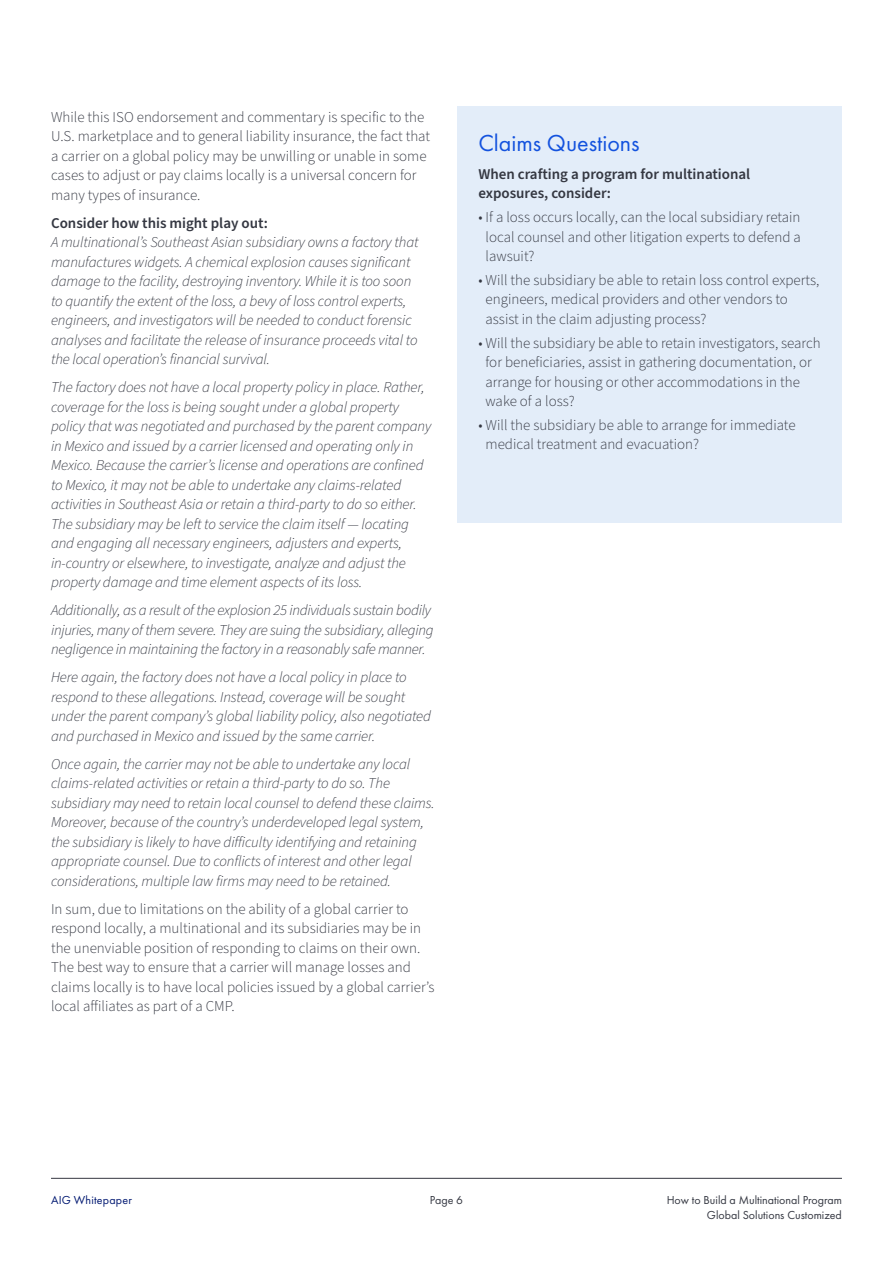
<style>
.page{position:relative;width:893px;height:1263px;background:#fff}
.page>*{position:absolute;margin:0;border:0;box-sizing:border-box;transform-origin:0 0}
.t1{font:24px "Futura PT";color:#1352de}
.t2{font:italic 300 15px/19.5px "Source Sans Pro";letter-spacing:-.01em;color:#343741}
.t3{font:300 15px/19.5px "Source Sans Pro";color:#343741}
.t4{font:600 15px/19.5px "Source Sans Pro";color:#343741}
.t5{font:12px/14.4px "Futura PT";color:#343741;text-align:right}
.t6{font:12px "Futura PT";letter-spacing:.02em;color:#001871}
</style>
<div class="page">
<div style="left:457px;top:106px;width:385px;height:417px;background:#e3edf9"></div>
<hr style="left:51px;top:1178px;width:791px;height:1px;background:#343741">
<p class="t3" style="left:51px;top:107px;width:381px">While this ISO endorsement and commentary is specific to the U.S. marketplace and to general liability insurance, the fact that a carrier on a global policy may be unwilling or unable in some cases to adjust or pay claims locally is a universal concern for many types of insurance.</p>
<p class="t4" style="left:51px;top:213px;width:218px">Consider how this might play out:</p>
<p class="t2" style="left:51px;top:233px;width:369px">A multinational’s Southeast Asian subsidiary owns a factory that manufactures widgets. A chemical explosion causes significant damage to the facility, destroying inventory. While it is too soon to quantify the extent of the loss, a bevy of loss control experts, engineers, and investigators will be needed to conduct forensic analyses and facilitate the release of insurance proceeds vital to the local operation’s financial survival.</p>
<p class="t2" style="left:51px;top:378px;width:382px">The factory does not have a local property policy in place. Rather, coverage for the loss is being sought under a global property policy that was negotiated and purchased by the parent company in Mexico and issued by a carrier licensed and operating only in Mexico. Because the carrier’s license and operations are confined to Mexico, it may not be able to undertake any claims-related activities in Southeast Asia or retain a third-party to do so either.<br>The subsidiary may be left to service the claim itself — locating and engaging all necessary engineers, adjusters and experts, in-country or elsewhere, to investigate, analyze and adjust the property damage and time element aspects of its loss.</p>
<p class="t2" style="left:51px;top:601px;width:384px">Additionally, as a result of the explosion 25 individuals sustain bodily injuries, many of them severe. They are suing the subsidiary, alleging negligence in maintaining the factory in a reasonably safe manner.</p>
<p class="t2" style="left:51px;top:668px;width:382px">Here again, the factory does not have a local policy in place to respond to these allegations. Instead, coverage will be sought under the parent company’s global liability policy, also negotiated and purchased in Mexico and issued by the same carrier.</p>
<p class="t2" style="left:51px;top:754px;width:385px">Once again, the carrier may not be able to undertake any local claims-related activities or retain a third-party to do so. The subsidiary may need to retain local counsel to defend these claims.<br>Moreover, because of the country’s underdeveloped legal system, the subsidiary is likely to have difficulty identifying and retaining appropriate counsel. Due to conflicts of interest and other legal considerations, multiple law firms may need to be retained.</p>
<p class="t3" style="left:51px;top:899px;width:385px">In sum, due to limitations on the ability of a global carrier to respond locally, a multinational and its subsidiaries may be in the unenviable position of responding to claims on their own.<br>The best way to ensure that a carrier will manage losses and claims locally is to have local policies issued by a global carrier’s local affiliates as part of a CMP.</p>
<h3 class="t1" style="left:478px;top:128px;width:163px">Claims Questions</h3>
<p class="t4" style="left:478px;top:165px;width:273px">When crafting a program for multinational exposures, consider:</p>
<p class="t3" style="left:486px;top:208px;width:317px;text-align:justify;text-indent:-7px">• If a loss occurs locally, can the local subsidiary retain local counsel and other litigation experts to defend a lawsuit?</p>
<p class="t3" style="left:486px;top:271px;width:335px;text-indent:-7px">• Will the subsidiary be able to retain loss control experts, engineers, medical providers and other vendors to assist in the claim adjusting process?</p>
<p class="t3" style="left:486px;top:333px;width:337px;text-indent:-7px">• Will the subsidiary be able to retain investigators, search for beneficiaries, assist in gathering documentation, or arrange for housing or other accommodations in the wake of a loss?</p>
<p class="t3" style="left:486px;top:416px;width:312px;text-indent:-7px">• Will the subsidiary be able to arrange for immediate medical treatment and evacuation?</p>
<p class="t6" style="left:51px;top:1193px;width:82px">AIG Whitepaper</p>
<p class="t5" style="left:430px;top:1193px;width:35px">Page 6</p>
<p class="t5" style="left:667px;top:1193px;width:177px">How to Build a Multinational Program<br>Global Solutions Customized</p>
</div>
